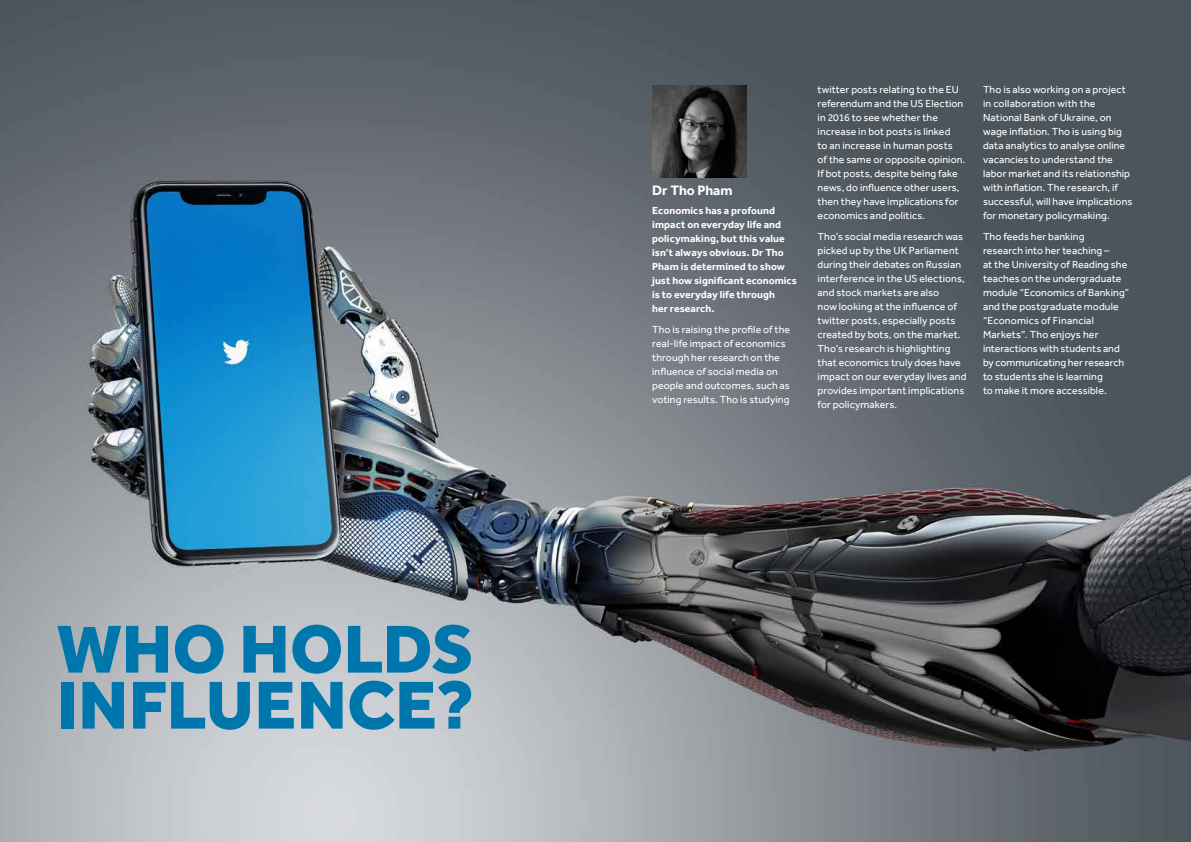
<style>
.page{position:relative;width:1191px;height:842px;background:#fff}
.page>*{position:absolute;margin:0;border:0;box-sizing:border-box;transform-origin:0 0}
.t1{font:800 70px/56px "Effra";letter-spacing:.005em;color:#0077ac}
.t2{font:700 14px "Effra";color:#fff}
.t3{font:10.5px/14px "Effra";letter-spacing:.01em;color:#fff}
.t4{font:700 10.5px/14px "Effra";letter-spacing:.005em;color:#fff}
</style>
<div class="page">
<img style="left:0;top:0;width:1191px;height:842px">
<img style="left:652px;top:85px;width:94px;height:93px">
<h1 class="t1" style="left:57px;top:620px;width:419px">WHO HOLDS<br>INFLUENCE?</h1>
<h2 class="t2" style="left:652px;top:181px;width:82px">Dr Tho Pham</h2>
<p class="t4" style="left:652px;top:204px;width:146px">Economics has a profound impact on everyday life and policymaking, but this value isn’t always obvious. Dr Tho<br>Pham is determined to show just how significant economics is to everyday life through<br>her research.</p>
<p class="t3" style="left:652px;top:322px;width:139px">Tho is raising the profile of the real-life impact of economics through her research on the influence of social media on people and outcomes, such as voting results. Tho is studying</p>
<p class="t3" style="left:817px;top:83px;width:149px">twitter posts relating to the EU referendum and the US Election in 2016 to see whether the increase in bot posts is linked<br>to an increase in human posts<br>of the same or opposite opinion.<br>If bot posts, despite being fake news, do influence other users, then they have implications for economics and politics.</p>
<p class="t3" style="left:817px;top:229px;width:150px">Tho’s social media research was picked up by the UK Parliament during their debates on Russian interference in the US elections, and stock markets are also<br>now looking at the influence of twitter posts, especially posts created by bots, on the market.<br>Tho’s research is highlighting that economics truly does have impact on our everyday lives and provides important implications for policymakers.</p>
<p class="t3" style="left:983px;top:83px;width:151px">Tho is also working on a project in collaboration with the<br>National Bank of Ukraine, on wage inflation. Tho is using big data analytics to analyse online vacancies to understand the labor market and its relationship with inflation. The research, if successful, will have implications for monetary policymaking.</p>
<p class="t3" style="left:983px;top:229px;width:147px">Tho feeds her banking<br>research into her teaching –<br>at the University of Reading she teaches on the undergraduate module “Economics of Banking” and the postgraduate module “Economics of Financial<br>Markets”. Tho enjoys her interactions with students and by communicating her research to students she is learning<br>to make it more accessible.</p>
</div>
